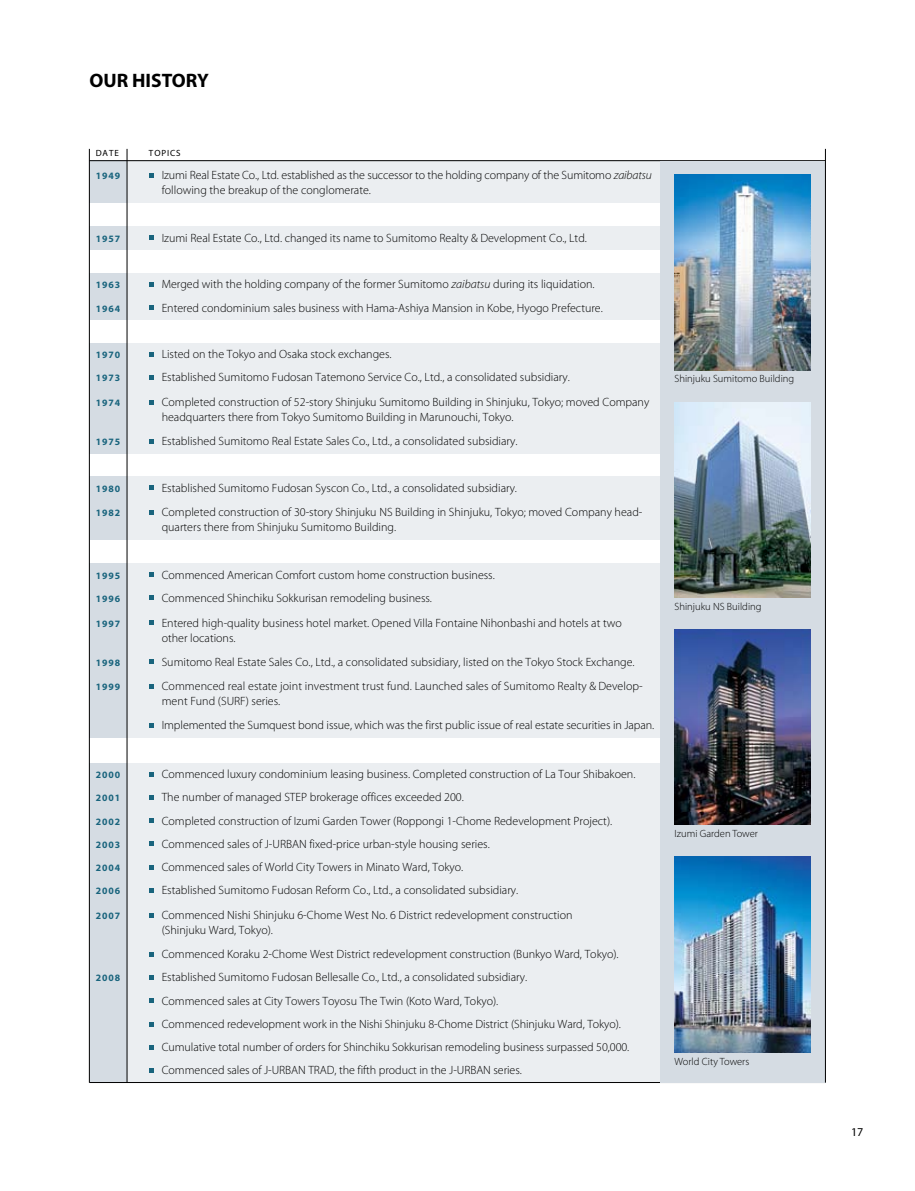
<style>
.page{position:relative;width:915px;height:1191px;background:#fff}
.page>*{position:absolute;margin:0;border:0;box-sizing:border-box;transform-origin:0 0}
.t1{font:700 19.5px "Myriad Pro";color:#000}
.t2{font:300 12px/15px "Myriad Pro";color:#000}
.t3{font:12px "Myriad Pro";color:#000}
.t4{font:300 10.5px "Myriad Pro";color:#000}
.t5{font:700 9.75px "Myriad Pro";letter-spacing:.1em;color:#19647d}
.t6{font:9px "Myriad Pro";color:#000}
.s1{font-style:italic}
</style>
<div class="page">
<div style="left:89px;top:763px;width:38px;height:319px;background:#d5dce3"></div>
<div style="left:89px;top:563px;width:38px;height:174px;background:#d5dce3"></div>
<div style="left:89px;top:476px;width:38px;height:64px;background:#d5dce3"></div>
<div style="left:89px;top:343px;width:38px;height:110px;background:#d5dce3"></div>
<div style="left:89px;top:273px;width:38px;height:46px;background:#d5dce3"></div>
<div style="left:89px;top:226px;width:38px;height:24px;background:#d5dce3"></div>
<div style="left:89px;top:161px;width:38px;height:42px;background:#d5dce3"></div>
<div style="left:127px;top:763px;width:533px;height:319px;background:#ebeef1"></div>
<div style="left:127px;top:563px;width:533px;height:174px;background:#ebeef1"></div>
<div style="left:127px;top:476px;width:533px;height:64px;background:#ebeef1"></div>
<div style="left:127px;top:343px;width:533px;height:110px;background:#ebeef1"></div>
<div style="left:127px;top:273px;width:533px;height:46px;background:#ebeef1"></div>
<div style="left:127px;top:226px;width:533px;height:24px;background:#ebeef1"></div>
<div style="left:127px;top:161px;width:533px;height:42px;background:#ebeef1"></div>
<hr style="left:89px;top:160px;width:736px;height:1px;background:#000">
<hr style="left:89px;top:1082px;width:736px;height:1px;background:#000">
<svg style="left:149px;top:173px;width:4px;height:5px"></svg>
<svg style="left:149px;top:236px;width:4px;height:4px"></svg>
<svg style="left:149px;top:282px;width:4px;height:4px"></svg>
<svg style="left:149px;top:305px;width:4px;height:5px"></svg>
<svg style="left:149px;top:352px;width:4px;height:4px"></svg>
<svg style="left:149px;top:375px;width:4px;height:4px"></svg>
<svg style="left:149px;top:400px;width:4px;height:4px"></svg>
<svg style="left:149px;top:439px;width:4px;height:4px"></svg>
<svg style="left:149px;top:485px;width:4px;height:5px"></svg>
<svg style="left:149px;top:510px;width:4px;height:4px"></svg>
<svg style="left:149px;top:572px;width:4px;height:5px"></svg>
<svg style="left:149px;top:596px;width:4px;height:4px"></svg>
<svg style="left:149px;top:620px;width:4px;height:5px"></svg>
<svg style="left:149px;top:659px;width:4px;height:5px"></svg>
<svg style="left:149px;top:684px;width:4px;height:4px"></svg>
<svg style="left:149px;top:723px;width:4px;height:4px"></svg>
<svg style="left:149px;top:772px;width:4px;height:4px"></svg>
<svg style="left:149px;top:795px;width:4px;height:4px"></svg>
<svg style="left:149px;top:818px;width:4px;height:5px"></svg>
<svg style="left:149px;top:841px;width:4px;height:5px"></svg>
<svg style="left:149px;top:865px;width:4px;height:4px"></svg>
<svg style="left:149px;top:888px;width:4px;height:4px"></svg>
<svg style="left:149px;top:913px;width:4px;height:4px"></svg>
<svg style="left:149px;top:952px;width:4px;height:4px"></svg>
<svg style="left:149px;top:975px;width:4px;height:4px"></svg>
<svg style="left:149px;top:998px;width:4px;height:5px"></svg>
<svg style="left:149px;top:1022px;width:4px;height:4px"></svg>
<svg style="left:149px;top:1045px;width:4px;height:4px"></svg>
<svg style="left:149px;top:1068px;width:4px;height:4px"></svg>
<div style="left:659px;top:161px;width:166px;height:921px;background:#d5dce3"></div>
<img style="left:674px;top:174px;width:136px;height:196px">
<img style="left:674px;top:402px;width:136px;height:195px">
<img style="left:674px;top:629px;width:136px;height:196px">
<img style="left:674px;top:857px;width:136px;height:195px">
<hr style="left:89px;top:149px;width:1px;height:933px;background:#000">
<hr style="left:127px;top:149px;width:1px;height:933px;background:#000">
<hr style="left:824px;top:149px;width:1px;height:933px;background:#000">
<h1 class="t1" style="left:89px;top:68px;width:67px">OUR HISTO</h1>
<h1 class="t1" style="left:186px;top:68px;width:24px">RY</h1>
<p class="t6" style="left:96px;top:148px;width:14px">DATE</p>
<p class="t6" style="left:149px;top:148px;width:12px">TOPICS</p>
<p class="t5" style="left:96px;top:170px;width:26px">1949</p>
<p class="t2" style="left:162px;top:168px;width:491px">Izumi Real Estate Co., Ltd. established as the successor to the holding company of the Sumitomo <span class="s1">zaibatsu </span>following the breakup of the conglomerate.</p>
<p class="t5" style="left:96px;top:232px;width:26px">1957</p>
<p class="t2" style="left:162px;top:230px;width:426px">Izumi Real Estate Co., Ltd. changed its name to Sumitomo Realty &amp; Development Co., Ltd.</p>
<p class="t5" style="left:96px;top:279px;width:26px">1963</p>
<p class="t2" style="left:162px;top:277px;width:434px">Merged with the holding company of the former Sumitomo <span class="s1">zaibatsu</span> during its liquidation.</p>
<p class="t5" style="left:96px;top:302px;width:26px">1964</p>
<p class="t2" style="left:162px;top:300px;width:442px">Entered condominium sales business with Hama-Ashiya Mansion in Kobe, Hyogo Prefecture.</p>
<p class="t5" style="left:96px;top:348px;width:26px">1970</p>
<p class="t2" style="left:162px;top:346px;width:231px">Listed on the Tokyo and Osaka stock exchanges.</p>
<p class="t5" style="left:96px;top:372px;width:26px">1973</p>
<p class="t2" style="left:162px;top:370px;width:409px">Established Sumitomo Fudosan Tatemono Service Co., Ltd., a consolidated subsidiary.</p>
<p class="t5" style="left:96px;top:396px;width:26px">1974</p>
<p class="t2" style="left:162px;top:394px;width:489px">Completed construction of 52-story Shinjuku Sumitomo Building in Shinjuku, Tokyo; moved Company headquarters there from Tokyo Sumitomo Building in Marunouchi, Tokyo.</p>
<p class="t5" style="left:96px;top:435px;width:26px">1975</p>
<p class="t2" style="left:162px;top:433px;width:357px">Established Sumitomo Real Estate Sales Co., Ltd., a consolidated subsidiary.</p>
<p class="t5" style="left:96px;top:482px;width:26px">1980</p>
<p class="t2" style="left:162px;top:480px;width:357px">Established Sumitomo Fudosan Syscon Co., Ltd., a consolidated subsidiary.</p>
<p class="t5" style="left:96px;top:507px;width:26px">1982</p>
<p class="t2" style="left:162px;top:505px;width:482px">Completed construction of 30-story Shinjuku NS Building in Shinjuku, Tokyo; moved Company head&shy;quarters there from Shinjuku Sumitomo Building.</p>
<p class="t5" style="left:96px;top:569px;width:26px">1995</p>
<p class="t2" style="left:162px;top:567px;width:334px">Commenced American Comfort custom home construction business.</p>
<p class="t5" style="left:96px;top:592px;width:26px">1996</p>
<p class="t2" style="left:162px;top:590px;width:272px">Commenced Shinchiku Sokkurisan remodeling business.</p>
<p class="t5" style="left:96px;top:617px;width:26px">1997</p>
<p class="t2" style="left:162px;top:615px;width:461px">Entered high-quality business hotel market. Opened Villa Fontaine Nihonbashi and hotels at two other locations.</p>
<p class="t5" style="left:96px;top:656px;width:26px">1998</p>
<p class="t2" style="left:162px;top:654px;width:474px">Sumitomo Real Estate Sales Co., Ltd., a consolidated subsidiary, listed on the Tokyo Stock Exchange.</p>
<p class="t5" style="left:96px;top:681px;width:26px">1999</p>
<p class="t2" style="left:162px;top:679px;width:482px">Commenced real estate joint investment trust fund. Launched sales of Sumitomo Realty &amp; Develop&shy;ment Fund (SURF) series.</p>
<p class="t2" style="left:162px;top:718px;width:494px">Implemented the Sumquest bond issue, which was the first public issue of real estate securities in Japan.</p>
<p class="t5" style="left:96px;top:768px;width:26px">2000</p>
<p class="t2" style="left:162px;top:766px;width:475px">Commenced luxury condominium leasing business. Completed construction of La Tour Shibakoen.</p>
<p class="t5" style="left:96px;top:791px;width:26px">2001</p>
<p class="t2" style="left:162px;top:789px;width:303px">The number of managed STEP brokerage offices exceeded 200.</p>
<p class="t5" style="left:96px;top:815px;width:26px">2002</p>
<p class="t2" style="left:162px;top:813px;width:452px">Completed construction of Izumi Garden Tower (Roppongi 1-Chome Redevelopment Project).</p>
<p class="t5" style="left:96px;top:838px;width:26px">2003</p>
<p class="t2" style="left:162px;top:836px;width:329px">Commenced sales of J-URBAN fixed-price urban-style housing series.</p>
<p class="t5" style="left:96px;top:861px;width:26px">2004</p>
<p class="t2" style="left:162px;top:859px;width:303px">Commenced sales of World City Towers in Minato Ward, Tokyo.</p>
<p class="t5" style="left:96px;top:884px;width:26px">2006</p>
<p class="t2" style="left:162px;top:882px;width:358px">Established Sumitomo Fudosan Reform Co., Ltd., a consolidated subsidiary.</p>
<p class="t5" style="left:96px;top:909px;width:26px">2007</p>
<p class="t2" style="left:162px;top:907px;width:412px">Commenced Nishi Shinjuku 6-Chome West No. 6 District redevelopment construction (Shinjuku Ward, Tokyo).</p>
<p class="t2" style="left:162px;top:946px;width:458px">Commenced Koraku 2-Chome West District redevelopment construction (Bunkyo Ward, Tokyo).</p>
<p class="t5" style="left:96px;top:971px;width:26px">2008</p>
<p class="t2" style="left:162px;top:965px;width:469px;line-height:23.2px">Established Sumitomo Fudosan Bellesalle Co., Ltd., a consolidated subsidiary.<br>Commenced sales at City Towers Toyosu The Twin (Koto Ward, Tokyo).<br>Commenced redevelopment work in the Nishi Shinjuku 8-Chome District (Shinjuku Ward, Tokyo).<br>Cumulative total number of orders for Shinchiku Sokkurisan remodeling business surpassed 50,000.<br>Commenced sales of J-URBAN TRAD, the fifth product in the J-URBAN series.</p>
<p class="t4" style="left:674px;top:372px;width:121px">Shinjuku Sumitomo Building</p>
<p class="t4" style="left:674px;top:599px;width:88px">Shinjuku NS Building</p>
<p class="t4" style="left:674px;top:827px;width:85px">Izumi Garden Tower</p>
<p class="t4" style="left:674px;top:1054px;width:76px">World City Towers</p>
<p class="t3" style="left:850px;top:1124px;width:14px">17</p>
</div>
